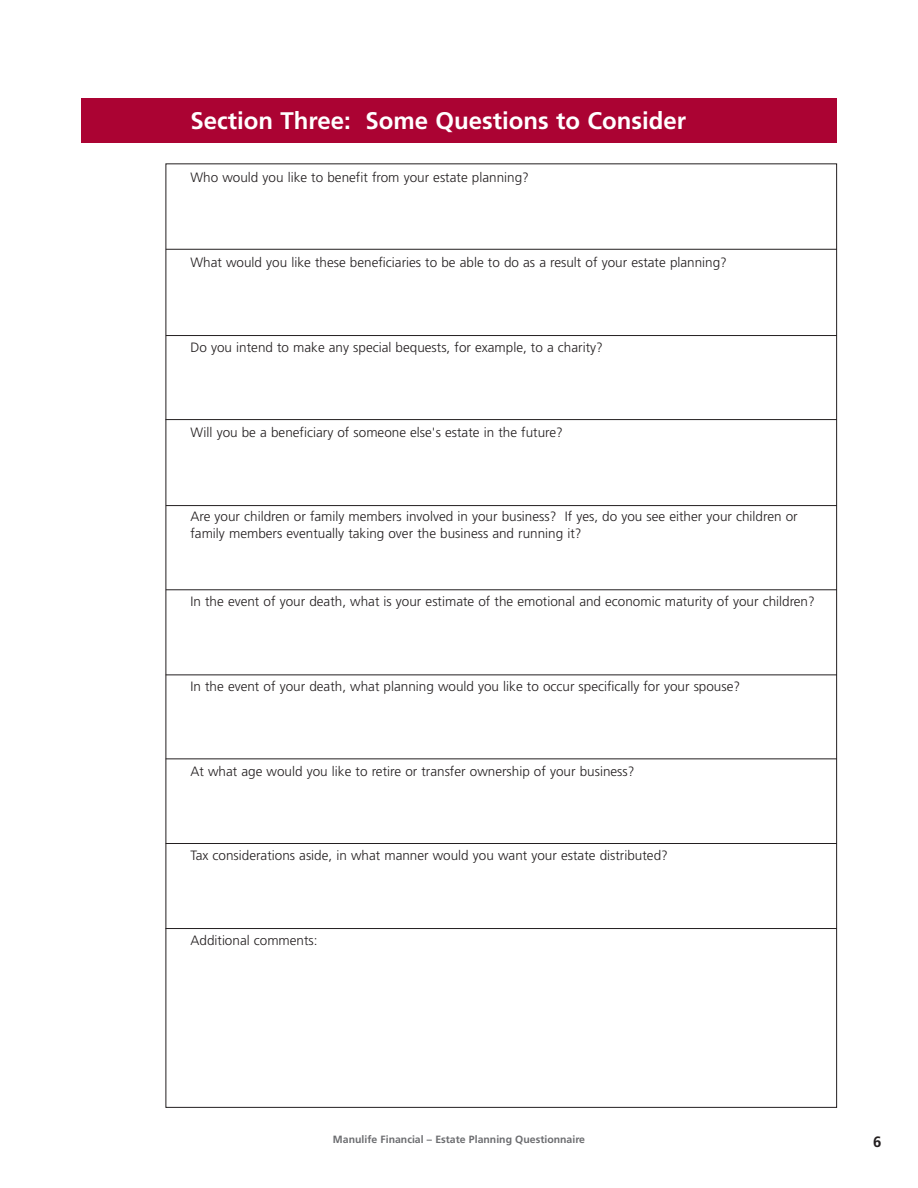
<style>
.page{position:relative;width:918px;height:1188px;background:#fff}
.page>*{position:absolute;margin:0;border:0;box-sizing:border-box;transform-origin:0 0}
.t1{font:700 24px "Frutiger";color:#fff}
.t2{font:700 15px "Frutiger";color:#231f20}
.t3{font:300 13.5px/17px "Frutiger";color:#231f20}
.t4{font:700 10.5px "Frutiger";color:#6c6d70}
</style>
<div class="page">
<div style="left:81px;top:98px;width:756px;height:45px;background:#ab0333"></div>
<hr style="left:166px;top:335px;width:671px;height:1px;background:#231f20">
<hr style="left:166px;top:505px;width:671px;height:1px;background:#231f20">
<hr style="left:166px;top:589px;width:671px;height:1px;background:#231f20">
<hr style="left:166px;top:675px;width:671px;height:1px;background:#231f20">
<hr style="left:166px;top:249px;width:671px;height:1px;background:#231f20">
<hr style="left:166px;top:758px;width:671px;height:1px;background:#231f20">
<hr style="left:166px;top:843px;width:671px;height:1px;background:#231f20">
<hr style="left:165px;top:928px;width:672px;height:1px;background:#231f20">
<hr style="left:165px;top:419px;width:672px;height:1px;background:#231f20">
<h1 class="t1" style="left:190px;top:111px;width:497px">Section Three: Some Questions to Consider</h1>
<p class="t3" style="left:190px;top:170px;width:340px">Who would you like to benefit from your estate planning?</p>
<p class="t3" style="left:190px;top:255px;width:538px">What would you like these beneficiaries to be able to do as a result of your estate planning?</p>
<p class="t3" style="left:190px;top:340px;width:414px">Do you intend to make any special bequests, for example, to a charity?</p>
<p class="t3" style="left:190px;top:425px;width:374px">Will you be a beneficiary of someone else's estate in the future?</p>
<p class="t3" style="left:190px;top:509px;width:609px">Are your children or family members involved in your business? If yes, do you see either your children or family members eventually taking over the business and running it?</p>
<p class="t3" style="left:190px;top:594px;width:626px">In the event of your death, what is your estimate of the emotional and economic maturity of your children?</p>
<p class="t3" style="left:190px;top:679px;width:551px">In the event of your death, what planning would you like to occur specifically for your spouse?</p>
<p class="t3" style="left:190px;top:764px;width:446px">At what age would you like to retire or transfer ownership of your business?</p>
<p class="t3" style="left:190px;top:848px;width:479px">Tax considerations aside, in what manner would you want your estate distributed?</p>
<p class="t3" style="left:190px;top:933px;width:129px">Additional comments:</p>
<p class="t4" style="left:333px;top:1136px;width:254px">Manulife Financial – Estate Planning Questionnaire</p>
<p class="t2" style="left:873px;top:1135px;width:10px">6</p>
</div>
